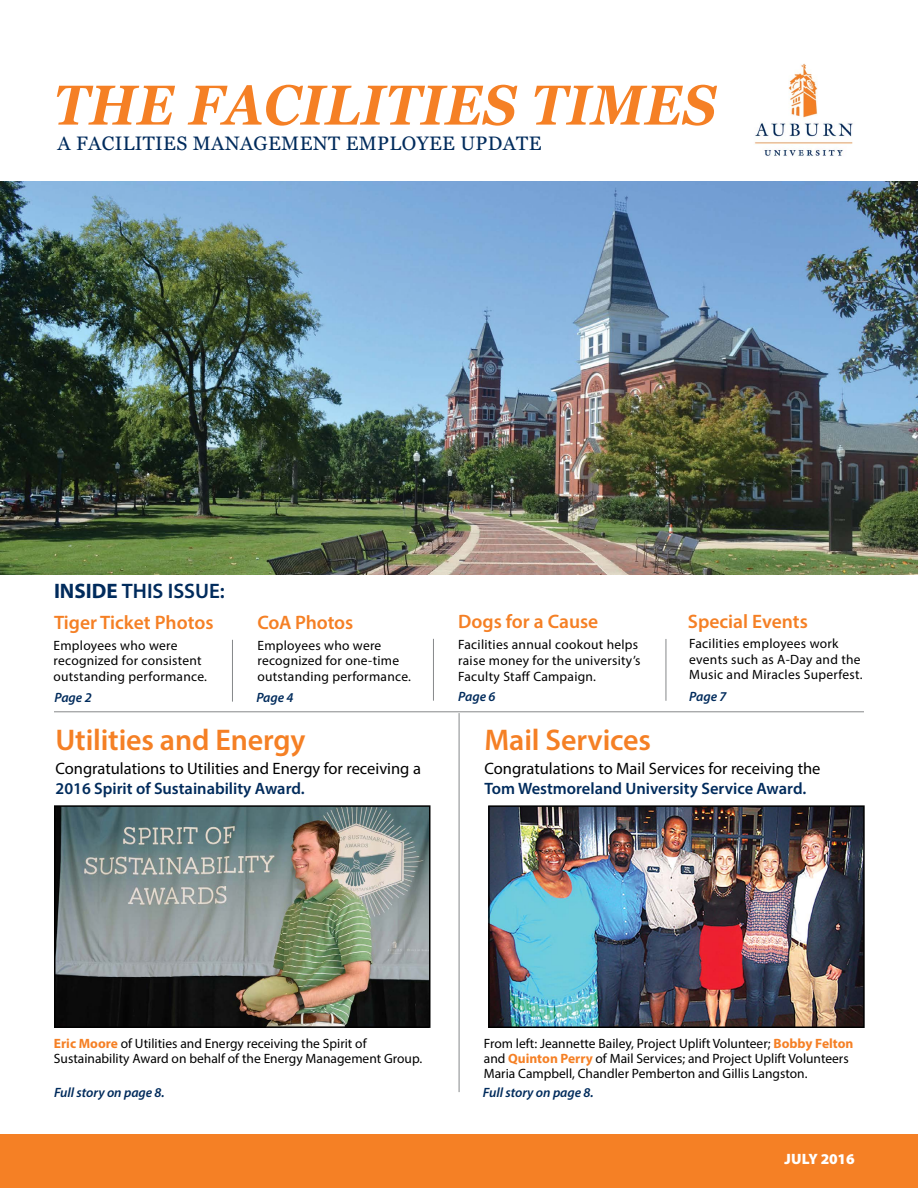
<style>
.page{position:relative;width:918px;height:1188px;background:#fff}
.page>*{position:absolute;margin:0;border:0;box-sizing:border-box;transform-origin:0 0}
.t1{font:italic 700 56.1px "Georgia";letter-spacing:.02em;color:#f58025;scale:.91 1}
.t2{font:600 30px "Myriad Pro";letter-spacing:-.005em;color:#f58025}
.t3{font:600 21px "Myriad Pro";color:#002b5c}
.t4{font:600 19.5px "Myriad Pro";color:#f58025}
.t5{font:19.5px "Georgia";letter-spacing:.02em;color:#002b5c}
.t6{font:16.5px "Myriad Pro";color:#000}
.t7{font:600 16.5px "Myriad Pro";color:#002b5c}
.t8{font:900 15px "Myriad Pro";letter-spacing:-.01em;color:#fff}
.t9{font:13.5px/15.8px "Myriad Pro";letter-spacing:.01em;color:#000}
.t10{font:italic 600 13.5px "Myriad Pro";letter-spacing:-.005em;color:#002b5c}
.s1{font-weight:700}
.s2{font-weight:700;color:#f58025}
</style>
<div class="page">
<div style="left:0;top:1134px;width:918px;height:54px;background:#f58025"></div>
<hr style="left:54px;top:712px;width:810px;height:1px;background:#86888a">
<hr style="left:459px;top:713px;width:1px;height:379px;background:#86888a">
<hr style="left:232px;top:640px;width:1px;height:62px;background:#86888a">
<hr style="left:433px;top:639px;width:1px;height:62px;background:#86888a">
<hr style="left:666px;top:639px;width:1px;height:62px;background:#86888a">
<img style="left:0;top:181px;width:918px;height:394px">
<img style="left:57px;top:808px;width:370px;height:217px">
<div style="left:54px;top:805px;width:376px;height:223px;border:2px solid #000"></div>
<img style="left:491px;top:808px;width:371px;height:217px">
<div style="left:488px;top:805px;width:377px;height:223px;border:2px solid #000"></div>
<img style="left:755px;top:63px;width:98px;height:93px">
<h1 class="t1" style="left:54px;top:69px;width:729px">THE FACILITIES TIMES</h1>
<h3 class="t5" style="left:58px;top:132px;width:485px">A FACILITIES MANAGEMENT EMPLOYEE UPDATE</h3>
<h3 class="t3" style="left:54px;top:577px;width:172px"><span class="s1">INSIDE</span> THIS ISSUE:</h3>
<h3 class="t4" style="left:54px;top:610px;width:161px">Tiger Ticket Photos</h3>
<h3 class="t4" style="left:257px;top:610px;width:97px">CoA Photos</h3>
<h3 class="t4" style="left:458px;top:609px;width:142px">Dogs for a Cause</h3>
<h3 class="t4" style="left:688px;top:609px;width:121px">Special Events</h3>
<p class="t9" style="left:54px;top:637px;width:155px">Employees who were recognized for consistent outstanding performance.</p>
<p class="t9" style="left:257px;top:637px;width:155px">Employees who were recognized for one-time outstanding performance.</p>
<p class="t9" style="left:689px;top:635px;width:175px">Facilities employees work events such as A-Day and the<br>Music and Miracles Superfest.</p>
<p class="t9" style="left:458px;top:636px;width:184px">Facilities annual cookout helps raise money for the university’s<br>Faculty Staff Campaign.</p>
<p class="t10" style="left:54px;top:689px;width:39px">Page 2</p>
<p class="t10" style="left:256px;top:689px;width:39px">Page 4</p>
<p class="t10" style="left:458px;top:688px;width:39px">Page 6</p>
<p class="t10" style="left:689px;top:688px;width:39px">Page 7</p>
<h2 class="t2" style="left:56px;top:721px;width:251px">Utilities and Energy</h2>
<p class="t6" style="left:56px;top:759px;width:367px">Congratulations to Utilities and Energy for receiving a</p>
<p class="t7" style="left:56px;top:778px;width:251px">2016 Spirit of Sustainability Award.</p>
<h2 class="t2" style="left:484px;top:721px;width:168px">Mail Services</h2>
<p class="t6" style="left:484px;top:759px;width:338px">Congratulations to Mail Services for receiving the</p>
<p class="t7" style="left:484px;top:778px;width:323px">Tom Westmoreland University Service Award.</p>
<p class="t9" style="left:54px;top:1036px;width:370px;line-height:15px"><span class="s2">Eric Moore</span> of Utilities and Energy receiving the Spirit of<br>Sustainability Award on behalf of the Energy Management Group.</p>
<p class="t9" style="left:484px;top:1035px;width:371px;line-height:15px">From left: Jeannette Bailey, Project Uplift Volunteer; <span class="s2">Bobby Felton </span>and <span class="s2">Quinton Perry</span> of Mail Services; and Project Uplift Volunteers<br>Maria Campbell, Chandler Pemberton and Gillis Langston.</p>
<p class="t10" style="left:54px;top:1084px;width:112px">Full story on page 8.</p>
<p class="t10" style="left:483px;top:1084px;width:112px">Full story on page 8.</p>
<p class="t8" style="left:785px;top:1148px;width:72px">JULY 2016</p>
</div>
